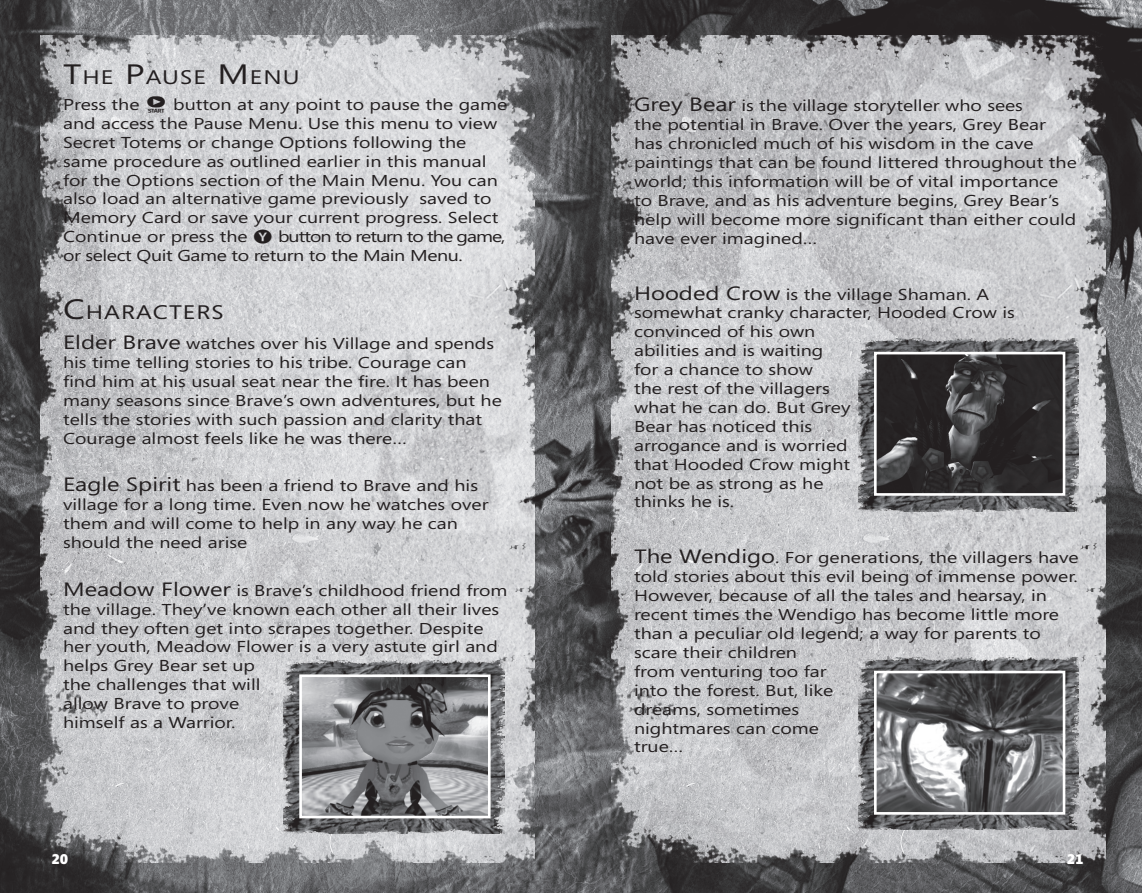
<style>
.page{position:relative;width:1142px;height:893px;background:#fff}
.page>*{position:absolute;margin:0;border:0;box-sizing:border-box;transform-origin:0 0}
.MM_Body{font:19.6px "Segoe";letter-spacing:.045em;color:#231f20;scale:1.25 1}
.MM_Body-2{font:15.75px/18.9px "Segoe";color:#231f20;scale:1.25 1}
.MM_Body-3{font:15.75px/18.9px "Segoe";letter-spacing:-.02em;color:#231f20;scale:1.25 1}
.BDY_Page_Number{font:900 14px "Segoe";color:#fff}
.s1{font-size:28px}
.s2{font-size:19.25px}
</style>
<div class="page">
<img style="left:0;top:0;width:508px;height:893px">
<img style="left:508px;top:0;width:633px;height:893px">
<img style="left:40px;top:36px;width:494px;height:826px">
<img style="left:611px;top:36px;width:494px;height:826px">
<img style="left:284px;top:661px;width:220px;height:173px">
<img style="left:303px;top:678px;width:183px;height:136px">
<div style="left:299px;top:674px;width:191px;height:144px;border:3px solid #fff"></div>
<img style="left:858px;top:338px;width:220px;height:173px">
<img style="left:858px;top:657px;width:220px;height:173px">
<img style="left:877px;top:356px;width:183px;height:136px">
<div style="left:873px;top:352px;width:191px;height:144px;border:3px solid #fff"></div>
<img style="left:877px;top:675px;width:183px;height:136px">
<div style="left:873px;top:671px;width:191px;height:144px;border:3px solid #fff"></div>
<svg style="left:147px;top:96px;width:18px;height:17px"></svg>
<svg style="left:254px;top:230px;width:17px;height:14px"></svg>
<p class="MM_Body" style="left:63px;top:64px;width:187px"><span class="s1">T</span>HE <span class="s1">P</span>AUSE <span class="s1">M</span>ENU</p>
<p class="MM_Body-2" style="left:63px;top:95px;width:63px">Press the</p>
<p class="MM_Body-2" style="left:63px;top:95px;width:357px;text-indent:110px">button at any point to pause the game and access the Pause Menu. Use this menu to view Secret Totems or change Options following the same procedure as outlined earlier in this manual for the Options section of the Main Menu. You can also load an alternative game previously saved to Memory Card or save your current progress. Select Continue or press the</p>
<p class="MM_Body-3" style="left:63px;top:227px;width:355px;text-indent:215px">button to return to the game, or select Quit Game to return to the Main Menu.</p>
<p class="MM_Body" style="left:63px;top:299px;width:130px"><span class="s1">C</span>HARACTERS</p>
<p class="MM_Body-2" style="left:63px;top:334px;width:352px"><span class="s2">Elder Brave</span> watches over his Village and spends his time telling stories to his tribe. Courage can find him at his usual seat near the fire. It has been many seasons since Brave’s own adventures, but he tells the stories with such passion and clarity that Courage almost feels like he was there…</p>
<p class="MM_Body-2" style="left:63px;top:476px;width:342px"><span class="s2">Eagle Spirit</span> has been a friend to Brave and his village for a long time. Even now he watches over them and will come to help in any way he can should the need arise</p>
<p class="MM_Body-2" style="left:63px;top:580px;width:357px"><span class="s2">Meadow Flower</span> is Brave’s childhood friend from the village. They’ve known each other all their lives and they often get into scrapes together. Despite her youth, Meadow Flower is a very astute girl and helps Grey Bear set up<br>the challenges that will<br>allow Brave to prove<br>himself as a Warrior.</p>
<p class="MM_Body-2" style="left:634px;top:96px;width:355px"><span class="s2">Grey Bear</span> is the village storyteller who sees<br>the potential in Brave. Over the years, Grey Bear has chronicled much of his wisdom in the cave paintings that can be found littered throughout the world; this information will be of vital importance to Brave, and as his adventure begins, Grey Bear’s help will become more significant than either could have ever imagined…</p>
<p class="MM_Body-2" style="left:634px;top:284px;width:306px"><span class="s2">Hooded Crow</span> is the village Shaman. A somewhat cranky character, Hooded Crow is convinced of his own<br>abilities and is waiting<br>for a chance to show<br>the rest of the villagers<br>what he can do. But Grey<br>Bear has noticed this<br>arrogance and is worried<br>that Hooded Crow might<br>not be as strong as he<br>thinks he is.</p>
<p class="MM_Body-2" style="left:634px;top:548px;width:357px"><span class="s2">The Wendigo</span>. For generations, the villagers have told stories about this evil being of immense power.<br>However, because of all the tales and hearsay, in recent times the Wendigo has become little more than a peculiar old legend; a way for parents to scare their children<br>from venturing too far<br>into the forest. But, like<br>dreams, sometimes<br>nightmares can come<br>true…</p>
<p class="BDY_Page_Number" style="left:52px;top:850px;width:18px">20</p>
<p class="BDY_Page_Number" style="left:1066px;top:849px;width:18px">21</p>
</div>
